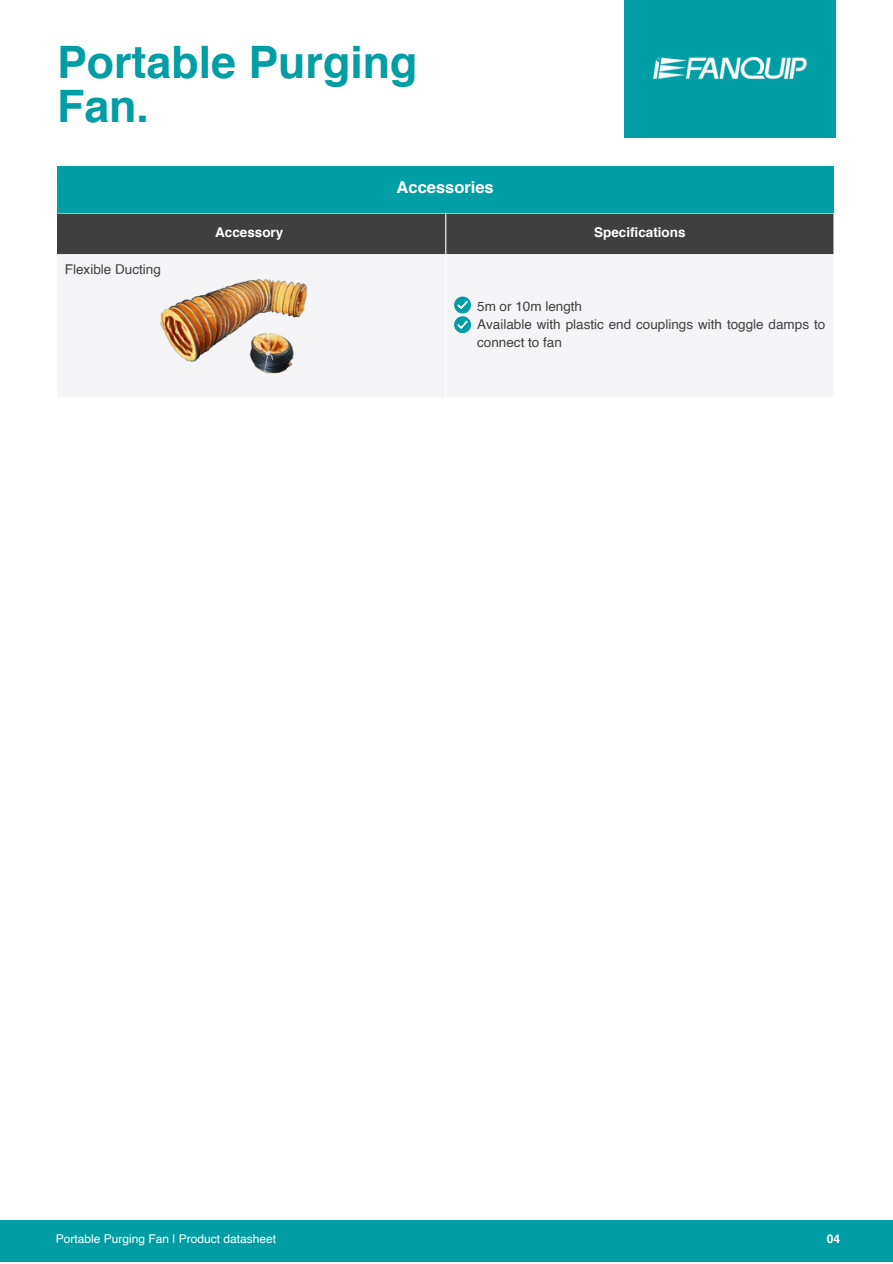
<style>
.page{position:relative;width:893px;height:1264px;background:#fff}
.page>*{position:absolute;margin:0;border:0;box-sizing:border-box;transform-origin:0 0}
.t1{font:700 44.7px/43.8px "Helvetica";color:#019ea5}
.t2{font:700 16.5px "Helvetica";color:#fff}
.t3{font:13.5px/18px "Helvetica";color:#3f3f3f}
.t4{font:700 13.5px "Helvetica";color:#fff}
.t5{font:12px "Helvetica";color:#fff}
.t6{font:700 12px "Helvetica";color:#fff}
</style>
<div class="page">
<div style="left:624px;top:0;width:211px;height:138px;background:#019ea5"></div>
<img style="left:653px;top:56px;width:154px;height:24px">
<div style="left:57px;top:166px;width:776px;height:46px;background:#019ea5"></div>
<div style="left:57px;top:214px;width:776px;height:40px;background:#3f3f3f"></div>
<svg style="left:454px;top:296px;width:17px;height:37px"></svg>
<div style="left:0;top:1220px;width:892px;height:41px;background:#009da5"></div>
<img style="left:143px;top:235px;width:180px;height:140px">
<p class="t1" style="left:57px;top:44px;width:362px">Portable Purging<br>Fan.</p>
<p class="t2" style="left:396px;top:181px;width:99px">Accessories</p>
<p class="t3" style="left:65px;top:261px;width:97px">Flexible Ducting</p>
<p class="t4" style="left:215px;top:227px;width:70px">Accessory</p>
<p class="t4" style="left:594px;top:227px;width:93px">Specifications</p>
<p class="t3" style="left:477px;top:299px;width:106px">5m or 10m length</p>
<p class="t3" style="left:477px;top:317px;width:349px">Available with plastic end couplings with toggle damps to connect to fan</p>
<p class="t5" style="left:56px;top:1234px;width:222px">Portable Purging Fan | Product datasheet</p>
<p class="t6" style="left:826px;top:1234px;width:15px">04</p>
</div>
